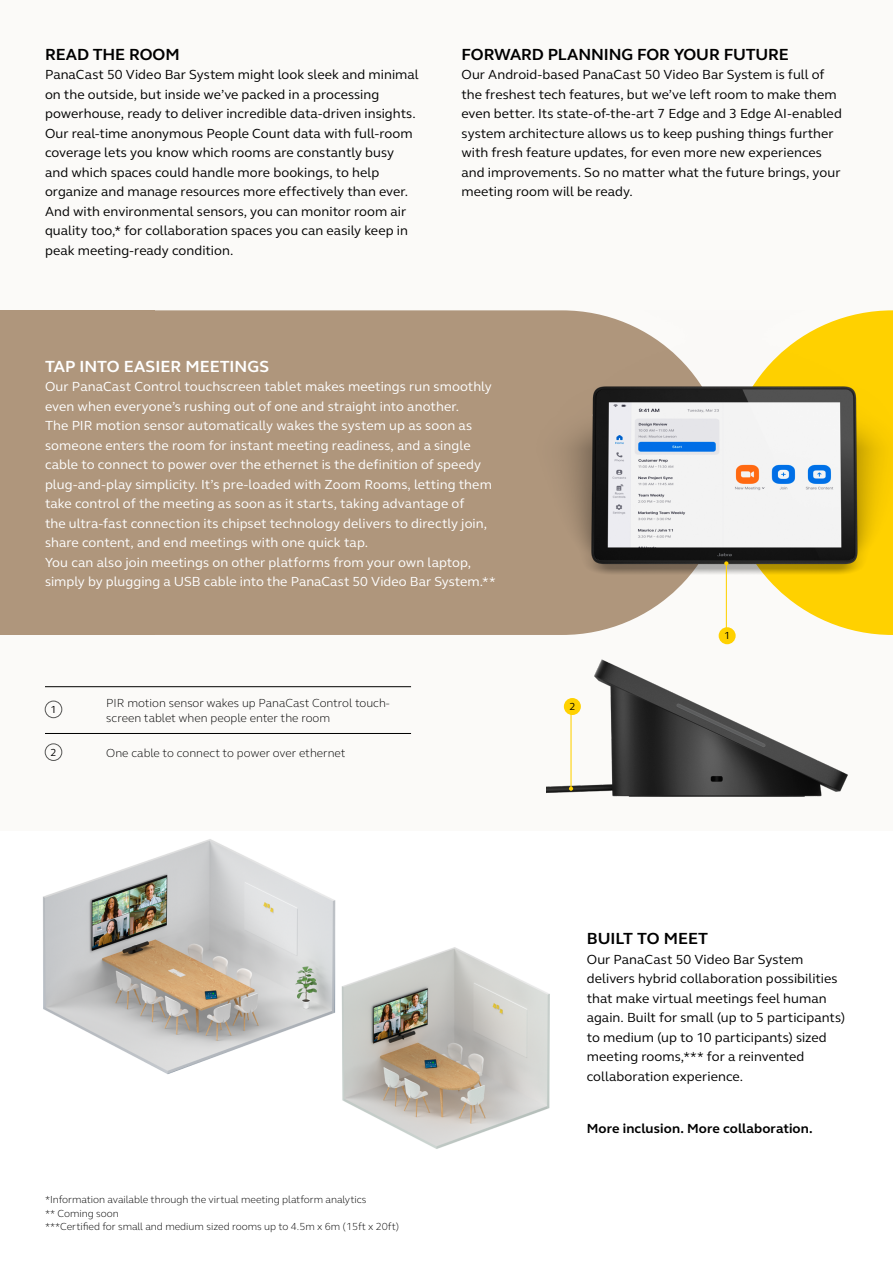
<style>
.page{position:relative;width:893px;height:1263px;background:#fbfaf8}
.page>*{position:absolute;margin:0;border:0;box-sizing:border-box;transform-origin:0 0}
.t1{font:700 16.5px "GN Elliot";letter-spacing:-.005em;color:#000}
.t2{font:700 16.5px "GN Elliot";color:#fff}
.t3{font:13.5px/19.5px "GN Elliot";letter-spacing:.005em;color:#000}
.t4{font:13.5px/19.5px "GN Elliot";letter-spacing:.005em;color:#fff}
.t5{font:700 13.5px "GN Elliot";letter-spacing:.005em;color:#000}
.t6{font:300 12px/15.8px "GN Elliot";color:#000}
.t7{font:300 10.5px/13.5px "GN Elliot";letter-spacing:-.005em;color:#000}
.t8{font:10.5px "GN Elliot";color:#000}
</style>
<div class="page">
<div style="left:154px;top:310px;width:422px;height:325px;background:#af967c"></div>
<div style="left:0;top:310px;width:154px;height:325px;background:#af967c"></div>
<div style="left:0;top:831px;width:893px;height:432px;background:#fff"></div>
<img style="left:341px;top:947px;width:209px;height:202px">
<img style="left:495px;top:311px;width:398px;height:324px">
<img style="left:43px;top:839px;width:293px;height:235px">
<img style="left:547px;top:577px;width:346px;height:220px">
<hr style="left:726px;top:563px;width:1px;height:76px;background:#ffd100">
<svg style="left:724px;top:561px;width:4px;height:4px"></svg>
<hr style="left:45px;top:686px;width:366px;height:1px;background:#000">
<hr style="left:45px;top:733px;width:366px;height:1px;background:#000">
<hr style="left:570px;top:713px;width:2px;height:76px;background:#ffd100">
<svg style="left:569px;top:786px;width:4px;height:5px"></svg>
<div style="left:719px;top:627px;width:17px;height:17px;background:#ffd100;border-radius:50%"></div>
<div style="left:564px;top:698px;width:17px;height:17px;background:#ffd100;border-radius:50%"></div>
<div style="left:45px;top:701px;width:17px;height:17px;border:1px solid #575756;border-radius:50%"></div>
<div style="left:45px;top:744px;width:17px;height:17px;border:1px solid #575756;border-radius:50%"></div>
<p class="t1" style="left:45px;top:43px;width:136px">READ THE ROOM</p>
<p class="t3" style="left:45px;top:64px;width:375px">PanaCast 50 Video Bar System might look sleek and minimal on the outside, but inside we’ve packed in a processing powerhouse, ready to deliver incredible data-driven insights.<br>Our real-time anonymous People Count data with full-room coverage lets you know which rooms are constantly busy and which spaces could handle more bookings, to help organize and manage resources more effectively than ever.<br>And with environmental sensors, you can monitor room air quality too,* for collaboration spaces you can easily keep in peak meeting-ready condition.</p>
<p class="t1" style="left:461px;top:43px;width:329px">FORWARD PLANNING FOR YOUR FUTURE</p>
<p class="t3" style="left:461px;top:64px;width:382px">Our Android-based PanaCast 50 Video Bar System is full of the freshest tech features, but we’ve left room to make them even better. Its state-of-the-art 7 Edge and 3 Edge AI-enabled system architecture allows us to keep pushing things further with fresh feature updates, for even more new experiences and improvements. So no matter what the future brings, your meeting room will be ready.</p>
<p class="t2" style="left:45px;top:355px;width:226px">TAP INTO EASIER MEETINGS</p>
<p class="t4" style="left:45px;top:377px;width:452px">Our PanaCast Control touchscreen tablet makes meetings run smoothly even when everyone’s rushing out of one and straight into another.<br>The PIR motion sensor automatically wakes the system up as soon as someone enters the room for instant meeting readiness, and a single cable to connect to power over the ethernet is the definition of speedy plug-and-play simplicity. It’s pre-loaded with Zoom Rooms, letting them take control of the meeting as soon as it starts, taking advantage of<br>the ultra-fast connection its chipset technology delivers to directly join, share content, and end meetings with one quick tap.<br>You can also join meetings on other platforms from your own laptop, simply by plugging a USB cable into the PanaCast 50 Video Bar System.**</p>
<p class="t8" style="left:50px;top:702px;width:8px">1</p>
<p class="t8" style="left:50px;top:745px;width:8px">2</p>
<p class="t6" style="left:106px;top:694px;width:285px">PIR motion sensor wakes up PanaCast Control touch&shy;screen tablet when people enter the room</p>
<p class="t6" style="left:106px;top:745px;width:241px">One cable to connect to power over ethernet</p>
<p class="t7" style="left:45px;top:1193px;width:356px">*Information available through the virtual meeting platform analytics<br>** Coming soon<br>***Certified for small and medium sized rooms up to 4.5m x 6m (15ft x 20ft)</p>
<p class="t8" style="left:569px;top:699px;width:8px">2</p>
<p class="t8" style="left:724px;top:629px;width:8px">1</p>
<p class="t1" style="left:587px;top:928px;width:123px">BUILT TO MEET</p>
<p class="t3" style="left:587px;top:949px;width:260px">Our PanaCast 50 Video Bar System delivers hybrid collaboration possibilities that make virtual meetings feel human again. Built for small (up to 5 participants) to medium (up to 10 participants) sized meeting rooms,*** for a reinvented collaboration experience.</p>
<p class="t5" style="left:587px;top:1120px;width:227px">More inclusion. More collaboration.</p>
</div>
